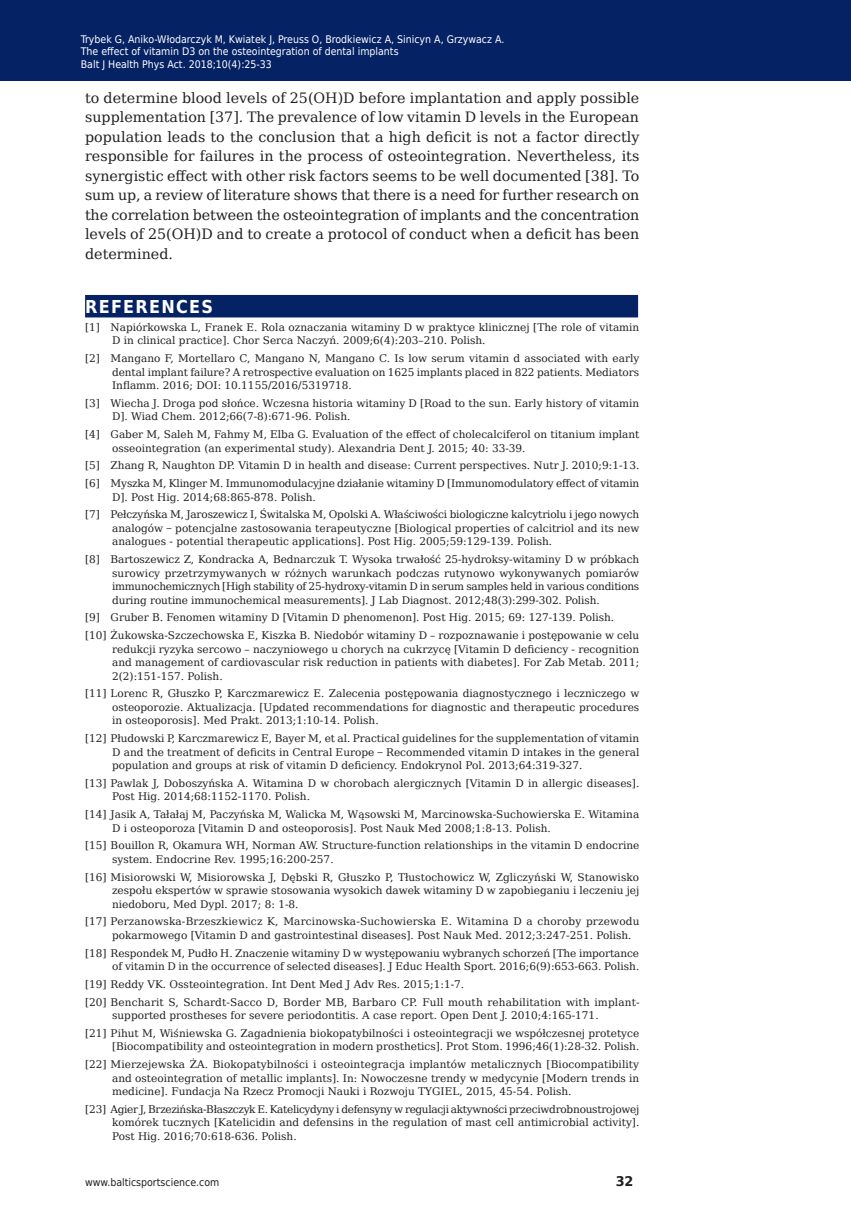
<style>
.page{position:relative;width:851px;height:1212px;background:#fff}
.page>*{position:absolute;margin:0;border:0;box-sizing:border-box;transform-origin:0 0}
.Body_Text{font:700 17.85px "DejaVu Sans Condensed";letter-spacing:.07em;color:#fff}
.Body_Text-2{font:14.25px/19.5px "DejaVu Serif";color:#231f20;text-align:justify}
.t1{font:700 13.35px "DejaVu Sans";color:#231f20;scale:.96 1}
.t2{font:10.5px/13.5px "DejaVu Serif";color:#231f20}
.t3{font:10.5px/12.6px "DejaVu Sans Condensed";color:#fff}
.t4{font:10.5px "DejaVu Sans";color:#fff}
.t5{font:10.5px "DejaVu Sans Condensed";color:#231f20}
.s1{font-family:"Palatino Linotype"}
</style>
<div class="page">
<div style="left:85px;top:295px;width:553px;height:22px;background:#052265"></div>
<div style="left:0;top:0;width:850px;height:80px;background:#052265"></div>
<p class="t3" style="left:81px;top:32px;width:425px">Trybek G, Aniko-Włodarczyk M, Kwiatek J, Preuss O, Brodkiewicz A, Sinicyn A, Grzywacz A.</p>
<p class="t3" style="left:81px;top:45px;width:319px">The effect of vitamin D3 on the osteointegration of dental implants</p>
<p class="t3" style="left:81px;top:57px;width:192px">Balt J Health Phys Act. 2018;10(4):25-33</p>
<p class="t3" style="left:87px;top:34px;width:341px">Szczesna-Kaczmarek A<br>Blood K+ concentration balance after prolonged submaximal exercise...</p>
<p class="t4" style="left:87px;top:57px;width:224px">Balt J Health Phys Act 2014; 1(1): 233-244</p>
<p class="Body_Text-2" style="left:85px;top:88px;width:555px">to determine blood levels of 25(OH)D before implantation and apply possible supplementation [37]. The prevalence of low vitamin D levels in the European population leads to the conclusion that a high deficit is not a factor directly responsible for failures in the process of osteointegration. Nevertheless, its synergistic effect with other risk factors seems to be well documented [38]. To sum up, a review of literature shows that there is a need for further research on the correlation between the osteointegration of implants and the concentration levels of 25(OH)D and to create a protocol of conduct when a deficit has been determined.</p>
<p class="Body_Text" style="left:85px;top:292px;width:129px">REFERENCES</p>
<p class="t2" style="left:112px;top:320px;width:528px;text-indent:-27px">[1] Napiórkowska L, Franek E. Rola oznaczania witaminy D w praktyce klinicznej [The role of vitamin<br>D in clinical practice]. Chor Serca Naczyń. 2009;6(4):203–210. Polish.</p>
<p class="t2" style="left:112px;top:351px;width:528px;text-align:justify;text-indent:-27px">[2] Mangano F, Mortellaro C, Mangano N, Mangano C. Is low serum vitamin d associated with early dental implant failure? A retrospective evaluation on 1625 implants placed in 822 patients. Mediators Inflamm. 2016; DOI: 10.1155/2016/5319718.</p>
<p class="t2" style="left:112px;top:396px;width:528px;text-indent:-27px">[3] Wiecha J. Droga pod słońce. Wczesna historia witaminy D [Road to the sun. Early history of vitamin<br>D]. Wiad Chem. 2012;66(7-8):671-96. Polish.</p>
<p class="t2" style="left:112px;top:427px;width:528px;text-indent:-27px">[4] Gaber M, Saleh M, Fahmy M, Elba G. Evaluation of the effect of cholecalciferol on titanium implant osseointegration (an experimental study). Alexandria Dent J. 2015; 40: 33-39.</p>
<p class="t2" style="left:85px;top:459px;width:555px">[5] Zhang R, Naughton DP. Vitamin D in health and disease: Current perspectives. Nutr J. 2010;9:1-13.</p>
<p class="t2" style="left:112px;top:476px;width:528px;text-indent:-27px">[6] Myszka M, Klinger M. Immunomodulacyjne działanie witaminy D [Immunomodulatory effect of vitamin<br>D]. Post Hig. 2014;68:865-878. Polish.</p>
<p class="t2" style="left:112px;top:508px;width:528px;text-align:justify;text-indent:-27px">[7] Pełczyńska M, Jaroszewicz I, Świtalska M, Opolski A. Właściwości biologiczne kalcytriolu i jego nowych analogów <span class="s1">−</span> potencjalne zastosowania terapeutyczne [Biological properties of calcitriol and its new analogues - potential therapeutic applications]. Post Hig. 2005;59:129-139. Polish.</p>
<p class="t2" style="left:112px;top:552px;width:528px;text-align:justify;text-indent:-27px">[8] Bartoszewicz Z, Kondracka A, Bednarczuk T. Wysoka trwałość 25-hydroksy-witaminy D w próbkach surowicy przetrzymywanych w różnych warunkach podczas rutynowo wykonywanych pomiarów immunochemicznych [High stability of 25-hydroxy-vitamin D in serum samples held in various conditions during routine immunochemical measurements]. J Lab Diagnost. 2012;48(3):299-302. Polish.</p>
<p class="t2" style="left:85px;top:611px;width:530px">[9] Gruber B. Fenomen witaminy D [Vitamin D phenomenon]. Post Hig. 2015; 69: 127-139. Polish.</p>
<p class="t2" style="left:112px;top:628px;width:528px;text-align:justify;text-indent:-27px">[10] Żukowska-Szczechowska E, Kiszka B. Niedobór witaminy D – rozpoznawanie i postępowanie w celu redukcji ryzyka sercowo – naczyniowego u chorych na cukrzycę [Vitamin D deficiency - recognition and management of cardiovascular risk reduction in patients with diabetes]. For Zab Metab. 2011; 2(2):151-157. Polish.</p>
<p class="t2" style="left:112px;top:687px;width:528px;text-align:justify;text-indent:-27px">[11] Lorenc R, Głuszko P, Karczmarewicz E. Zalecenia postępowania diagnostycznego i leczniczego w osteoporozie. Aktualizacja. [Updated recommendations for diagnostic and therapeutic procedures in osteoporosis]. Med Prakt. 2013;1:10-14. Polish.</p>
<p class="t2" style="left:112px;top:731px;width:528px;text-align:justify;text-indent:-27px">[12] Płudowski P, Karczmarewicz E, Bayer M, et al. Practical guidelines for the supplementation of vitamin D and the treatment of deficits in Central Europe <span class="s1">−</span> Recommended vitamin D intakes in the general population and groups at risk of vitamin D deficiency. Endokrynol Pol. 2013;64:319-327.</p>
<p class="t2" style="left:112px;top:776px;width:528px;text-indent:-27px">[13] Pawlak J, Doboszyńska A. Witamina D w chorobach alergicznych [Vitamin D in allergic diseases].<br>Post Hig. 2014;68:1152-1170. Polish.</p>
<p class="t2" style="left:112px;top:807px;width:528px;text-indent:-27px">[14] Jasik A, Tałałaj M, Paczyńska M, Walicka M, Wąsowski M, Marcinowska-Suchowierska E. Witamina<br>D i osteoporoza [Vitamin D and osteoporosis]. Post Nauk Med 2008;1:8-13. Polish.</p>
<p class="t2" style="left:112px;top:839px;width:528px;text-indent:-27px">[15] Bouillon R, Okamura WH, Norman AW. Structure-function relationships in the vitamin D endocrine system. Endocrine Rev. 1995;16:200-257.</p>
<p class="t2" style="left:112px;top:870px;width:528px;text-align:justify;text-indent:-27px">[16] Misiorowski W, Misiorowska J, Dębski R, Głuszko P, Tłustochowicz W, Zgliczyński W, Stanowisko zespołu ekspertów w sprawie stosowania wysokich dawek witaminy D w zapobieganiu i leczeniu jej niedoboru, Med Dypl. 2017; 8: 1-8.</p>
<p class="t2" style="left:112px;top:915px;width:528px;text-indent:-27px">[17] Perzanowska-Brzeszkiewicz K, Marcinowska-Suchowierska E. Witamina D a choroby przewodu pokarmowego [Vitamin D and gastrointestinal diseases]. Post Nauk Med. 2012;3:247-251. Polish.</p>
<p class="t2" style="left:85px;top:946px;width:555px;text-align:right">[18] Respondek M, Pudło H. Znaczenie witaminy D w występowaniu wybranych schorzeń [The importance of vitamin D in the occurrence of selected diseases]. J Educ Health Sport. 2016;6(9):653-663. Polish.</p>
<p class="t2" style="left:85px;top:977px;width:380px">[19] Reddy VK. Ossteointegration. Int Dent Med J Adv Res. 2015;1:1-7.</p>
<p class="t2" style="left:112px;top:995px;width:529px;text-indent:-27px">[20] Bencharit S, Schardt-Sacco D, Border MB, Barbaro CP. Full mouth rehabilitation with implant&shy;supported prostheses for severe periodontitis. A case report. Open Dent J. 2010;4:165-171.</p>
<p class="t2" style="left:85px;top:1026px;width:555px;text-align:right">[21] Pihut M, Wiśniewska G. Zagadnienia biokopatybilności i osteointegracji we współczesnej protetyce [Biocompatibility and osteointegration in modern prosthetics]. Prot Stom. 1996;46(1):28-32. Polish.</p>
<p class="t2" style="left:112px;top:1057px;width:528px;text-align:justify;text-indent:-27px">[22] Mierzejewska ŻA. Biokopatybilności i osteointegracja implantów metalicznych [Biocompatibility and osteointegration of metallic implants]. In: Nowoczesne trendy w medycynie [Modern trends in medicine]. Fundacja Na Rzecz Promocji Nauki i Rozwoju TYGIEL, 2015, 45-54. Polish.</p>
<p class="t2" style="left:112px;top:1102px;width:528px;text-align:justify;text-indent:-27px">[23] Agier J, Brzezińska-Błaszczyk E. Katelicydyny i defensyny w regulacji aktywności przeciwdrobnoustrojowej komórek tucznych [Katelicidin and defensins in the regulation of mast cell antimicrobial activity].<br>Post Hig. 2016;70:618-636. Polish.</p>
<p class="t5" style="left:85px;top:1174px;width:136px">www.balticsportscience.com</p>
<p class="t1" style="left:615px;top:1170px;width:20px">32</p>
</div>
